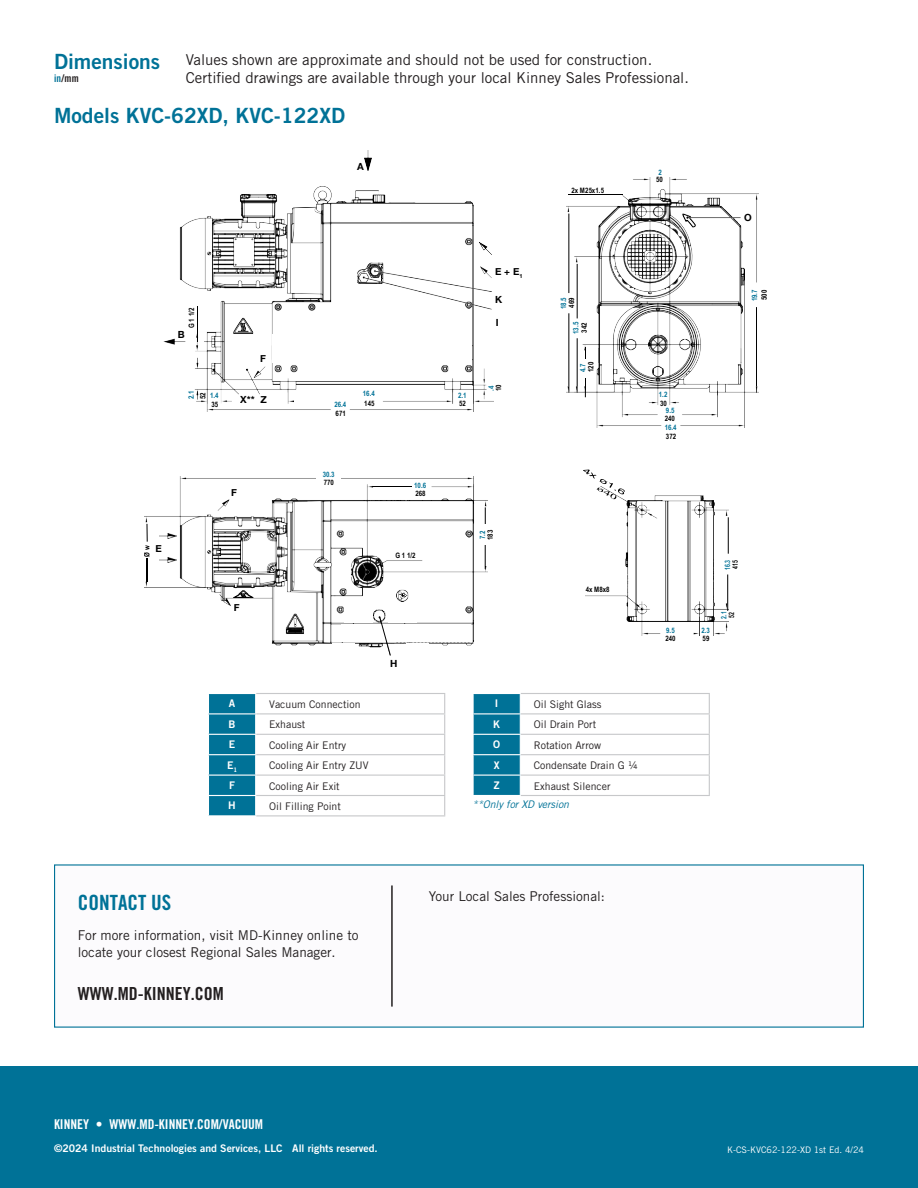
<style>
.page{position:relative;width:918px;height:1188px;background:#fff}
.page>*{position:absolute;margin:0;border:0;box-sizing:border-box;transform-origin:0 0}
.t1{font:21px "Trade Gothic LT Std Bd 2";color:#007297}
.t2{font:21px "Trade Gothic LT Bold Cond Twenty";color:#007297}
.t3{font:18px "Trade Gothic LT Bold Cond Twenty";color:#231f20}
.t4{font:15px "Trade Gothic LT Std";color:#231f20}
.t5{font:13.5px/16.5px "Trade Gothic LT";color:#231f20}
.t6{font:13.5px "Trade Gothic LT Bold Cond Twenty";color:#fff}
.t7{font:13.5px "Trade Gothic LT Std";color:#231f20}
.Table_Copy_7pt{font:10.5px "Trade Gothic LT";color:#231f20}
.Table_Spec_7pt{font:10.5px "Trade Gothic LT Std Bd 2";color:#fff}
.Captions_7_pt{font:italic 10.5px "Trade Gothic LT Std";letter-spacing:-.005em;color:#007297}
.t8{font:10.5px "Trade Gothic LT Bold Cond Twenty";color:#231f20}
.t9{font:700 9.9px "Helvetica Neue";color:#000}
.t10{font:9px "Trade Gothic LT";color:#fff}
.t11{font:700 7.5px "Arial Narrow";letter-spacing:.005em;color:#000}
.t12{font:700 7.5px "Arial Narrow";letter-spacing:.005em;color:#007297}
.t13{font:700 7.5px "Arial Narrow";letter-spacing:.005em;color:#007297;scale:.85 1}
.t14{font:700 7.5px "Arial Narrow";letter-spacing:.005em;color:#000;scale:.85 1}
.s1{color:#007297}
</style>
<div class="page">
<div style="left:0;top:1066px;width:918px;height:122px;background:#007297"></div>
<div style="left:54px;top:864px;width:810px;height:164px;background:#fcfbfd"></div>
<hr style="left:391px;top:885px;width:2px;height:122px;background:#231f20">
<img style="left:585px;top:495px;width:143px;height:140px">
<hr style="left:727px;top:574px;width:1px;height:37px;background:#000">
<hr style="left:728px;top:517px;width:1px;height:37px;background:#000">
<img style="left:163px;top:187px;width:331px;height:225px">
<svg style="left:480px;top:243px;width:12px;height:12px"></svg>
<img style="left:390px;top:211px;width:39px;height:1px">
<img style="left:566px;top:177px;width:193px;height:251px">
<hr style="left:569px;top:194px;width:54px;height:1px;background:#000">
<img style="left:145px;top:477px;width:343px;height:171px">
<img style="left:160px;top:534px;width:16px;height:5px">
<img style="left:160px;top:558px;width:16px;height:5px">
<svg style="left:147px;top:558px;width:1px;height:24px"></svg>
<hr style="left:373px;top:487px;width:39px;height:1px;background:#000">
<img style="left:364px;top:150px;width:8px;height:21px">
<img style="left:602px;top:493px;width:1px;height:33px">
<svg style="left:583px;top:469px;width:42px;height:30px"></svg>
<img style="left:373px;top:506px;width:43px;height:13px">
<hr style="left:197px;top:306px;width:1px;height:35px;background:#000">
<svg style="left:147px;top:524px;width:1px;height:18px"></svg>
<svg style="left:585px;top:378px;width:1px;height:19px"></svg>
<div style="left:340px;top:206px;width:61px;height:15px;background:#fff"></div>
<div style="left:416px;top:503px;width:52px;height:16px;background:#fff"></div>
<div style="left:341px;top:624px;width:130px;height:18px;background:#fff"></div>
<div style="left:332px;top:643px;width:23px;height:18px;background:#fff"></div>
<div style="left:345px;top:605px;width:28px;height:17px;background:#fff"></div>
<div style="left:388px;top:605px;width:28px;height:17px;background:#fff"></div>
<svg style="left:379px;top:617px;width:91px;height:39px"></svg>
<div style="left:273px;top:334px;width:199px;height:28px;background:#fff"></div>
<div style="left:316px;top:474px;width:25px;height:9px;background:#fff"></div>
<div style="left:482px;top:524px;width:10px;height:20px;background:#fff"></div>
<svg style="left:208px;top:694px;width:48px;height:121px;background:#157d9f"></svg>
<hr style="left:256px;top:693px;width:189px;height:1px;background:#c7c8ca">
<hr style="left:256px;top:713px;width:189px;height:1px;background:#c7c8ca">
<hr style="left:256px;top:734px;width:189px;height:1px;background:#c7c8ca">
<hr style="left:256px;top:754px;width:189px;height:1px;background:#c7c8ca">
<hr style="left:256px;top:775px;width:189px;height:1px;background:#c7c8ca">
<hr style="left:256px;top:795px;width:189px;height:1px;background:#c7c8ca">
<svg style="left:444px;top:694px;width:1px;height:121px"></svg>
<hr style="left:256px;top:815px;width:189px;height:1px;background:#c7c8ca">
<svg style="left:473px;top:694px;width:48px;height:101px;background:#157d9f"></svg>
<hr style="left:521px;top:693px;width:189px;height:1px;background:#c7c8ca">
<hr style="left:521px;top:713px;width:189px;height:1px;background:#c7c8ca">
<hr style="left:521px;top:734px;width:189px;height:1px;background:#c7c8ca">
<hr style="left:521px;top:754px;width:189px;height:1px;background:#c7c8ca">
<hr style="left:521px;top:775px;width:189px;height:1px;background:#c7c8ca">
<svg style="left:709px;top:694px;width:1px;height:101px"></svg>
<hr style="left:521px;top:795px;width:189px;height:1px;background:#c7c8ca">
<p class="t1" style="left:54px;top:49px;width:108px">Dimensions</p>
<p class="t8" style="left:54px;top:72px;width:26px"><span class="s1">in</span>/mm</p>
<p class="t4" style="left:186px;top:50px;width:468px">Values shown are approximate and should not be used for construction.</p>
<p class="t4" style="left:186px;top:68px;width:505px">Certified drawings are available through your local Kinney Sales Professional.</p>
<p class="t1" style="left:54px;top:103px;width:293px">Models KVC-62XD, KVC-122XD</p>
<p class="t9" style="left:357px;top:159px;width:8px">A</p>
<p class="t11" style="left:571px;top:185px;width:34px">2x M25x1.5</p>
<p class="t12" style="left:659px;top:167px;width:5px">2</p>
<p class="t11" style="left:656px;top:174px;width:8px">50</p>
<p class="t9" style="left:744px;top:210px;width:9px">O</p>
<p class="t11" style="left:186px;top:328px;width:22px;rotate:-90deg">G 1 1/2</p>
<p class="t9" style="left:178px;top:326px;width:8px">B</p>
<p class="t12" style="left:185px;top:399px;width:10px;rotate:-90deg">2.1</p>
<p class="t11" style="left:197px;top:399px;width:8px;rotate:-90deg">52</p>
<p class="t12" style="left:210px;top:390px;width:10px">1.4</p>
<p class="t11" style="left:211px;top:398px;width:8px">35</p>
<p class="t9" style="left:260px;top:351px;width:7px">F</p>
<p class="t9" style="left:240px;top:391px;width:28px">X** Z</p>
<p class="t9" style="left:231px;top:485px;width:7px">F</p>
<p class="t12" style="left:334px;top:399px;width:13px">26.4</p>
<p class="t11" style="left:336px;top:408px;width:12px">671</p>
<p class="t12" style="left:363px;top:388px;width:13px">16.4</p>
<p class="t11" style="left:364px;top:397px;width:12px">145</p>
<p class="t12" style="left:323px;top:469px;width:13px">30.3</p>
<p class="t11" style="left:324px;top:476px;width:12px">770</p>
<p class="t12" style="left:414px;top:480px;width:13px">10.6</p>
<p class="t11" style="left:415px;top:488px;width:12px">268</p>
<p class="t9" style="left:155px;top:541px;width:8px">E</p>
<p class="t11" style="left:141px;top:557px;width:13px;rotate:-90deg">Ø w</p>
<p class="t11" style="left:395px;top:549px;width:22px">G 1 1/2</p>
<p class="t9" style="left:234px;top:599px;width:7px">F</p>
<p class="Table_Spec_7pt" style="left:229px;top:697px;width:8px">A</p>
<p class="Table_Copy_7pt" style="left:269px;top:698px;width:93px">Vacuum Connection</p>
<p class="Table_Spec_7pt" style="left:229px;top:718px;width:9px">B</p>
<p class="Table_Copy_7pt" style="left:269px;top:718px;width:38px">Exhaust</p>
<p class="Table_Spec_7pt" style="left:229px;top:738px;width:8px">E</p>
<p class="Table_Copy_7pt" style="left:269px;top:739px;width:78px">Cooling Air Entry</p>
<p class="Table_Spec_7pt" style="left:227px;top:758px;width:12px">E<sub>1</sub></p>
<p class="Table_Copy_7pt" style="left:269px;top:759px;width:101px">Cooling Air Entry ZUV</p>
<p class="Table_Spec_7pt" style="left:229px;top:779px;width:7px">F</p>
<p class="Table_Copy_7pt" style="left:269px;top:779px;width:72px">Cooling Air Exit</p>
<p class="Table_Spec_7pt" style="left:228px;top:799px;width:9px">H</p>
<p class="Table_Copy_7pt" style="left:269px;top:800px;width:73px">Oil Filling Point</p>
<p class="t9" style="left:390px;top:656px;width:9px">H</p>
<p class="t9" style="left:495px;top:264px;width:29px">E+E<sub>1</sub></p>
<p class="t9" style="left:495px;top:291px;width:9px">K</p>
<p class="t9" style="left:496px;top:315px;width:4px">I</p>
<p class="t12" style="left:458px;top:389px;width:10px">2.1</p>
<p class="t11" style="left:459px;top:397px;width:8px">52</p>
<p class="t12" style="left:485px;top:391px;width:7px;rotate:-90deg">.4</p>
<p class="t11" style="left:493px;top:391px;width:8px;rotate:-90deg">10</p>
<p class="t12" style="left:558px;top:309px;width:13px;rotate:-90deg">18.5</p>
<p class="t11" style="left:566px;top:308px;width:12px;rotate:-90deg">469</p>
<p class="t12" style="left:570px;top:334px;width:13px;rotate:-90deg">13.5</p>
<p class="t11" style="left:578px;top:333px;width:12px;rotate:-90deg">342</p>
<p class="t12" style="left:577px;top:372px;width:10px;rotate:-90deg">4.7</p>
<p class="t11" style="left:585px;top:372px;width:12px;rotate:-90deg">120</p>
<p class="t12" style="left:659px;top:389px;width:10px">1.2</p>
<p class="t11" style="left:660px;top:397px;width:8px">30</p>
<p class="t12" style="left:666px;top:405px;width:10px">9.5</p>
<p class="t11" style="left:665px;top:413px;width:12px">240</p>
<p class="t12" style="left:665px;top:422px;width:13px">16.4</p>
<p class="t11" style="left:666px;top:430px;width:12px">372</p>
<p class="t12" style="left:749px;top:301px;width:13px;rotate:-90deg">19.7</p>
<p class="t11" style="left:758px;top:300px;width:12px;rotate:-90deg">500</p>
<p class="t12" style="left:477px;top:539px;width:10px;rotate:-90deg">7.2</p>
<p class="t11" style="left:484px;top:540px;width:12px;rotate:-90deg">183</p>
<p class="t11" style="left:586px;top:583px;width:25px">4x M8x8</p>
<p class="Table_Spec_7pt" style="left:495px;top:697px;width:5px">I</p>
<p class="Table_Copy_7pt" style="left:534px;top:698px;width:69px">Oil Sight Glass</p>
<p class="Table_Spec_7pt" style="left:493px;top:718px;width:9px">K</p>
<p class="Table_Copy_7pt" style="left:534px;top:718px;width:64px">Oil Drain Port</p>
<p class="Table_Spec_7pt" style="left:493px;top:738px;width:9px">O</p>
<p class="Table_Copy_7pt" style="left:534px;top:739px;width:69px">Rotation Arrow</p>
<p class="Table_Spec_7pt" style="left:494px;top:758px;width:7px">X</p>
<p class="Table_Copy_7pt" style="left:534px;top:759px;width:105px">Condensate Drain G ¼</p>
<p class="Table_Spec_7pt" style="left:494px;top:779px;width:7px">Z</p>
<p class="Table_Copy_7pt" style="left:534px;top:779px;width:78px">Exhaust Silencer</p>
<p class="Captions_7_pt" style="left:472px;top:798px;width:98px">**Only for XD version</p>
<p class="t12" style="left:666px;top:624px;width:10px">9.5</p>
<p class="t11" style="left:665px;top:632px;width:12px">240</p>
<p class="t13" style="left:722px;top:570px;width:14px;rotate:-90deg">16.3</p>
<p class="t14" style="left:730px;top:569px;width:12px;rotate:-90deg">415</p>
<p class="t12" style="left:701px;top:624px;width:10px">2.3</p>
<p class="t11" style="left:703px;top:633px;width:8px">59</p>
<p class="t13" style="left:718px;top:619px;width:10px;rotate:-90deg">2.1</p>
<p class="t14" style="left:726px;top:618px;width:9px;rotate:-90deg">52</p>
<p class="t2" style="left:78px;top:890px;width:95px">CONTACT US</p>
<p class="t5" style="left:78px;top:927px;width:282px">For more information, visit MD-Kinney online to locate your closest Regional Sales Manager.</p>
<p class="t3" style="left:78px;top:983px;width:147px">WWW.MD-KINNEY.COM</p>
<p class="t7" style="left:429px;top:888px;width:178px">Your Local Sales Professional:</p>
<p class="t6" style="left:54px;top:1116px;width:211px">KINNEY • WWW.MD-KINNEY.COM/VACUUM</p>
<p class="Table_Spec_7pt" style="left:54px;top:1141px;width:325px">©2024 Industrial Technologies and Services, LLC All rights reserved.</p>
<p class="t10" style="left:727px;top:1145px;width:138px">K-CS-KVC62-122-XD 1st Ed. 4/24</p>
</div>
